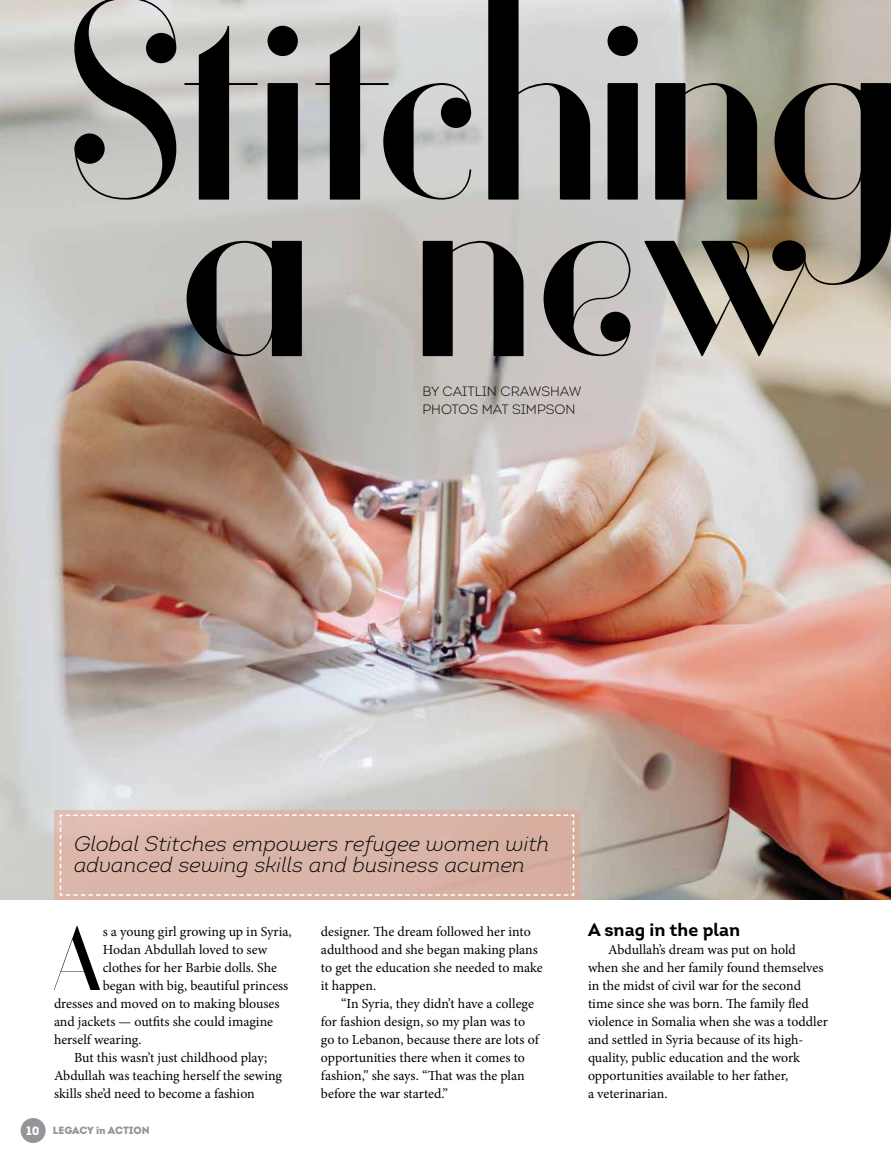
<style>
.page{position:relative;width:891px;height:1161px;background:#fff}
.page>*{position:absolute;margin:0;border:0;box-sizing:border-box;transform-origin:0 0}
.t1{font:700 87.3px "Vanity";color:#000}
.t2{font:italic 300 21px/21px "Intro";letter-spacing:.01em;color:#000}
.t3{font:700 18px "Intro";color:#000}
.t4{font:13.8px/18px "Minion Pro";color:#000}
.t5{font:300 13.5px/18px "Intro";color:#000}
.t6{font:900 10.5px "Intro";letter-spacing:-.01em;color:#939598}
.s1{font-size:12px;color:#fff}
</style>
<div class="page">
<img style="left:0;top:0;width:891px;height:900px">
<svg style="left:74px;top:0;width:102px;height:200px;background:#91928e"></svg>
<svg style="left:184px;top:26px;width:74px;height:174px;background:#7f7f7d"></svg>
<svg style="left:268px;top:26px;width:30px;height:174px;background:#282828"></svg>
<svg style="left:315px;top:26px;width:156px;height:174px;background:#919291"></svg>
<svg style="left:488px;top:0;width:102px;height:200px;background:#737373"></svg>
<svg style="left:608px;top:26px;width:30px;height:174px;background:#292929"></svg>
<svg style="left:187px;top:241px;width:115px;height:115px;background:#61605e"></svg>
<svg style="left:423px;top:241px;width:101px;height:115px;background:#575554"></svg>
<svg style="left:544px;top:241px;width:87px;height:115px;background:#858381"></svg>
<svg style="left:645px;top:83px;width:246px;height:273px;background:#7d776d"></svg>
<div style="left:54px;top:810px;width:525px;height:90px;background:#d9b5a8"></div>
<svg style="left:59px;top:814px;width:516px;height:82px"></svg>
<div style="left:21px;top:1118px;width:25px;height:25px;background:#939598;border-radius:50%"></div>
<p class="t5" style="left:423px;top:382px;width:161px">BY CAITLIN CRAWSHAW<br>PHOTOS MAT SIMPSON</p>
<h2 class="t2" style="left:74px;top:833px;width:477px">Global Stitches empowers refugee women with advanced sewing skills and business acumen</h2>
<h1 class="t1" style="left:51px;top:913px;width:53px">A</h1>
<p class="t4" style="left:103px;top:923px;width:191px">s a young girl growing up in Syria,</p>
<p class="t4" style="left:103px;top:941px;width:166px">Hodan Abdullah loved to sew</p>
<p class="t4" style="left:103px;top:959px;width:176px">clothes for her Barbie dolls. She</p>
<p class="t4" style="left:103px;top:977px;width:187px">began with big, beautiful princess</p>
<p class="t4" style="left:54px;top:995px;width:227px">dresses and moved on to making blouses</p>
<p class="t4" style="left:54px;top:1013px;width:221px">and jackets — outfits she could imagine</p>
<p class="t4" style="left:54px;top:1031px;width:89px">herself wearing.</p>
<p class="t4" style="left:74px;top:1049px;width:195px">But this wasn’t just childhood play;</p>
<p class="t4" style="left:54px;top:1067px;width:230px">Abdullah was teaching herself the sewing</p>
<p class="t4" style="left:54px;top:1085px;width:202px">skills she’d need to become a fashion</p>
<p class="t6" style="left:26px;top:1123px;width:125px"><span class="s1">10</span> LEGACY in ACTION</p>
<p class="t4" style="left:321px;top:923px;width:223px">designer. The dream followed her into adulthood and she began making plans to get the education she needed to make it happen.</p>
<p class="t4" style="left:321px;top:995px;width:219px;text-indent:20px">“In Syria, they didn’t have a college for fashion design, so my plan was to go to Lebanon, because there are lots of opportunities there when it comes to fashion,” she says. “That was the plan before the war started.”</p>
<h3 class="t3" style="left:588px;top:918px;width:154px">A snag in the plan</h3>
<p class="t4" style="left:588px;top:941px;width:241px;text-indent:20px">Abdullah’s dream was put on hold when she and her family found themselves in the midst of civil war for the second time since she was born. The family fled violence in Somalia when she was a toddler and settled in Syria because of its high&shy;quality, public education and the work opportunities available to her father,<br>a veterinarian.</p>
</div>
